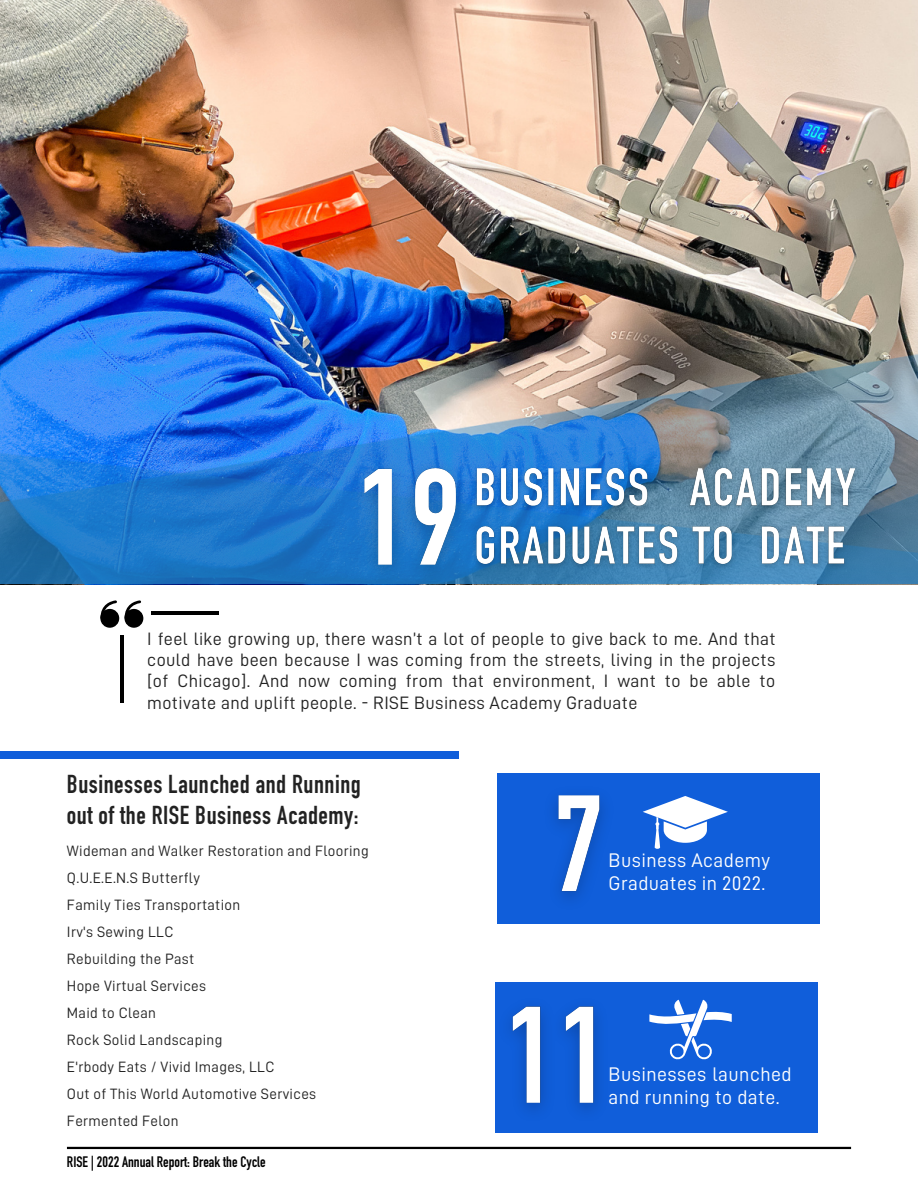
<style>
.page{position:relative;width:918px;height:1188px;background:#fff}
.page>*{position:absolute;margin:0;border:0;box-sizing:border-box;transform-origin:0 0}
.t1{font:25.5px "DIN Engschrift Std";letter-spacing:.02em;color:#222}
.t2{font:19.8px/23.7px "D DIN";letter-spacing:.02em;color:#fff}
.t3{font:18px/21.3px "D DIN";letter-spacing:.02em;color:#222;text-align:justify}
.t4{font:15px "D DIN";letter-spacing:.02em;color:#222}
.t5{font:15px "DIN Engschrift Std";color:#000}
</style>
<div class="page">
<img style="left:0;top:0;width:918px;height:343px">
<hr style="left:67px;top:1147px;width:784px;height:2px;background:#000">
<img style="left:0;top:343px;width:918px;height:241px">
<div style="left:0;top:751px;width:459px;height:8px;background:#105eda"></div>
<div style="left:497px;top:773px;width:323px;height:151px;background:#105eda"></div>
<svg style="left:643px;top:796px;width:85px;height:53px"></svg>
<div style="left:495px;top:982px;width:323px;height:151px;background:#105eda"></div>
<div style="left:125px;top:609px;width:18px;height:19px;background:#000;border-radius:50%"></div>
<svg style="left:125px;top:600px;width:16px;height:15px"></svg>
<div style="left:100px;top:609px;width:19px;height:19px;background:#000;border-radius:50%"></div>
<svg style="left:100px;top:600px;width:17px;height:19px"></svg>
<hr style="left:120px;top:635px;width:4px;height:68px;background:#000">
<hr style="left:151px;top:612px;width:68px;height:3px;background:#000">
<svg style="left:649px;top:1000px;width:83px;height:59px"></svg>
<img style="left:334px;top:450px;width:153px;height:135px">
<img style="left:465px;top:460px;width:402px;height:125px">
<img style="left:553px;top:795px;width:51px;height:104px">
<img style="left:482px;top:1006px;width:153px;height:144px">
<p class="t3" style="left:147px;top:628px;width:630px">I feel like growing up, there wasn’t a lot of people to give back to me. And that could have been because I was coming from the streets, living in the projects [of Chicago]. And now coming from that environment, I want to be able to motivate and uplift people. - RISE Business Academy Graduate</p>
<p class="t1" style="left:67px;top:775px;width:295px">Businesses Launched and Running</p>
<p class="t1" style="left:67px;top:805px;width:293px">out of the RISE Business Academy:</p>
<p class="t4" style="left:67px;top:844px;width:303px">Wideman and Walker Restoration and Flooring</p>
<p class="t4" style="left:67px;top:871px;width:135px">Q.U.E.E.N.S Butterfly</p>
<p class="t4" style="left:67px;top:898px;width:175px">Family Ties Transportation</p>
<p class="t4" style="left:67px;top:925px;width:108px">Irv's Sewing LLC</p>
<p class="t4" style="left:67px;top:952px;width:129px">Rebuilding the Past</p>
<p class="t4" style="left:67px;top:979px;width:141px">Hope Virtual Services</p>
<p class="t4" style="left:67px;top:1006px;width:91px">Maid to Clean</p>
<p class="t4" style="left:67px;top:1033px;width:157px">Rock Solid Landscaping</p>
<p class="t4" style="left:67px;top:1060px;width:209px">E'rbody Eats / Vivid Images, LLC</p>
<p class="t4" style="left:67px;top:1087px;width:251px">Out of This World Automotive Services</p>
<p class="t4" style="left:67px;top:1114px;width:113px">Fermented Felon</p>
<p class="t5" style="left:67px;top:1156px;width:200px">RISE | 2022 Annual Report: Break the Cycle</p>
<p class="t2" style="left:609px;top:848px;width:163px">Business Academy</p>
<p class="t2" style="left:609px;top:872px;width:158px">Graduates in 2022.</p>
<p class="t2" style="left:609px;top:1062px;width:184px">Businesses launched and running to date.</p>
</div>
